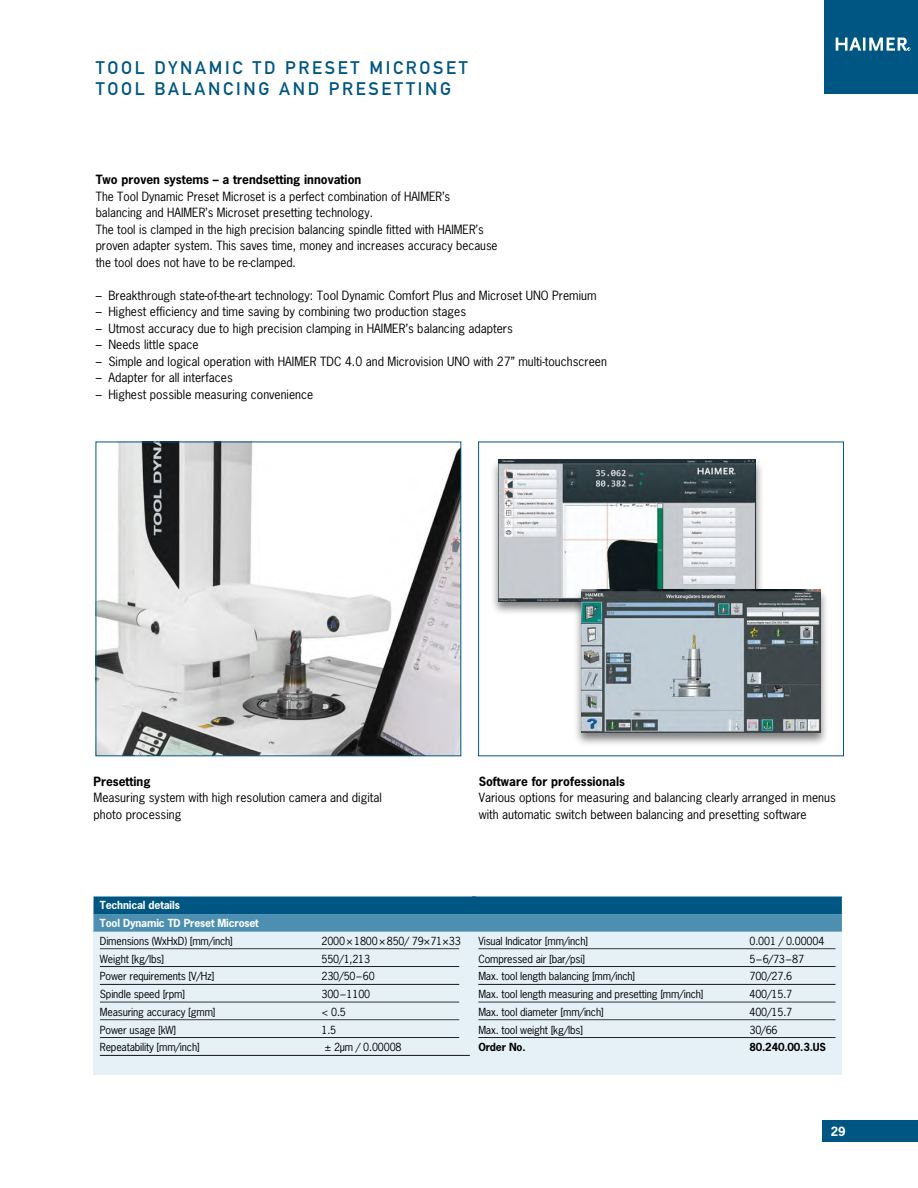
<style>
.page{position:relative;width:918px;height:1188px;background:#fff}
.page>*{position:absolute;margin:0;border:0;box-sizing:border-box;transform-origin:0 0}
.Headline_Kapitel{font:18px "DIN Mittelschrift";letter-spacing:.15em;color:#005682}
.Copy_8_11{font:12px/16.5px "News Gothic";color:#000}
.Copy_8_11-2{font:700 12px "News Gothic";color:#000}
.Copy_8_11_Bold{font:700 12px "News Gothic";color:#000}
.t1{font:700 12px "News Gothic";color:#fff}
.Tabelle_Copy_letzte{font:10.5px "News Gothic";letter-spacing:-.015em;color:#000}
.Tabelle_Kopf_hell{font:700 10.5px "News Gothic";letter-spacing:-.015em;color:#fff}
.Tabelle_Copy_letzte-2{font:700 10.5px "News Gothic";letter-spacing:-.015em;color:#000}
.Tabelle_Kopf_dunkel{font:700 10.5px "News Gothic";letter-spacing:-.015em;color:#fff}
</style>
<div class="page">
<div style="left:824px;top:0;width:94px;height:94px;background:#005682"></div>
<svg style="left:836px;top:38px;width:74px;height:13px"></svg>
<div style="left:822px;top:1120px;width:96px;height:21px;background:#005682"></div>
<img style="left:98px;top:444px;width:361px;height:310px">
<div style="left:490px;top:458px;width:274px;height:158px;background:#000;opacity:.51"></div>
<img style="left:498px;top:460px;width:258px;height:141px">
<div style="left:573px;top:588px;width:256px;height:159px;background:#000;opacity:.51"></div>
<img style="left:582px;top:589px;width:239px;height:143px">
<div style="left:478px;top:442px;width:366px;height:314px;border:1px solid #005682"></div>
<div style="left:94px;top:897px;width:382px;height:18px;background:#005682"></div>
<div style="left:94px;top:914px;width:382px;height:18px;background:#4d8fb0"></div>
<div style="left:94px;top:932px;width:382px;height:18px;background:#e6f1f7"></div>
<div style="left:94px;top:949px;width:382px;height:18px;background:#e6f1f7"></div>
<hr style="left:100px;top:966px;width:359px;height:1px;background:#000">
<div style="left:94px;top:967px;width:382px;height:18px;background:#e6f1f7"></div>
<hr style="left:100px;top:984px;width:359px;height:1px;background:#000">
<div style="left:94px;top:985px;width:382px;height:18px;background:#e6f1f7"></div>
<hr style="left:100px;top:1002px;width:359px;height:1px;background:#000">
<div style="left:94px;top:1003px;width:382px;height:18px;background:#e6f1f7"></div>
<div style="left:94px;top:1020px;width:382px;height:18px;background:#e6f1f7"></div>
<hr style="left:100px;top:1037px;width:359px;height:1px;background:#000">
<div style="left:94px;top:1038px;width:382px;height:18px;background:#e6f1f7"></div>
<hr style="left:100px;top:1055px;width:370px;height:1px;background:#000">
<div style="left:94px;top:1056px;width:382px;height:18px;background:#e6f1f7"></div>
<div style="left:472px;top:901px;width:370px;height:174px;background:#e6f1f7"></div>
<div style="left:472px;top:897px;width:370px;height:18px;background:#005682"></div>
<div style="left:472px;top:914px;width:370px;height:18px;background:#4d8fb0"></div>
<hr style="left:478px;top:966px;width:358px;height:1px;background:#000">
<hr style="left:478px;top:984px;width:358px;height:1px;background:#000">
<hr style="left:478px;top:1002px;width:358px;height:1px;background:#000">
<hr style="left:478px;top:1037px;width:358px;height:1px;background:#000">
<p class="Headline_Kapitel" style="left:96px;top:57px;width:374px">TOOL DYNAMIC TD PRESET MICROSET</p>
<p class="Headline_Kapitel" style="left:96px;top:78px;width:357px">TOOL BALANCING AND PRESETTING</p>
<p class="Copy_8_11-2" style="left:96px;top:172px;width:267px">Two proven systems – a trendsetting innovation</p>
<p class="Copy_8_11" style="left:96px;top:188px;width:356px">The Tool Dynamic Preset Microset is a perfect combination of HAIMER’s</p>
<p class="Copy_8_11" style="left:96px;top:204px;width:279px">balancing and HAIMER’s Microset presetting technology.</p>
<p class="Copy_8_11" style="left:96px;top:221px;width:403px">The tool is clamped in the high precision balancing spindle fitted with HAIMER’s proven adapter system. This saves time, money and increases accuracy because the tool does not have to be re-clamped.</p>
<p class="Copy_8_11" style="left:96px;top:287px;width:502px">– Breakthrough state-of-the-art technology: Tool Dynamic Comfort Plus and Microset UNO Premium</p>
<p class="Copy_8_11" style="left:96px;top:303px;width:372px">– Highest efficiency and time saving by combining two production stages</p>
<p class="Copy_8_11" style="left:96px;top:320px;width:419px">– Utmost accuracy due to high precision clamping in HAIMER’s balancing adapters</p>
<p class="Copy_8_11" style="left:96px;top:336px;width:104px">– Needs little space</p>
<p class="Copy_8_11" style="left:96px;top:353px;width:513px">– Simple and logical operation with HAIMER TDC 4.0 and Microvision UNO with 27” multi-touchscreen</p>
<p class="Copy_8_11" style="left:96px;top:369px;width:139px">– Adapter for all interfaces</p>
<p class="Copy_8_11" style="left:96px;top:386px;width:219px">– Highest possible measuring convenience</p>
<p class="Copy_8_11_Bold" style="left:94px;top:773px;width:59px">Presetting</p>
<p class="Copy_8_11" style="left:94px;top:790px;width:290px">Measuring system with high resolution camera and digital photo processing</p>
<p class="Copy_8_11_Bold" style="left:479px;top:773px;width:148px">Software for professionals</p>
<p class="Copy_8_11" style="left:479px;top:790px;width:359px">Various options for measuring and balancing clearly arranged in menus with automatic switch between balancing and presetting software</p>
<p class="Tabelle_Kopf_dunkel" style="left:100px;top:898px;width:81px">Technical details</p>
<p class="Tabelle_Kopf_hell" style="left:100px;top:916px;width:160px">Tool Dynamic TD Preset Microset</p>
<p class="Tabelle_Copy_letzte" style="left:100px;top:934px;width:135px">Dimensions (WxHxD) [mm/inch]</p>
<p class="Tabelle_Copy_letzte" style="left:322px;top:934px;width:141px">2000×1800×850/ 79×71×33</p>
<p class="Tabelle_Copy_letzte" style="left:100px;top:952px;width:66px">Weight [kg/lbs]</p>
<p class="Tabelle_Copy_letzte" style="left:322px;top:952px;width:50px">550/1,213</p>
<p class="Tabelle_Copy_letzte" style="left:100px;top:970px;width:116px">Power requirements [V/Hz]</p>
<p class="Tabelle_Copy_letzte" style="left:322px;top:970px;width:55px">230/50–60</p>
<p class="Tabelle_Copy_letzte" style="left:100px;top:987px;width:87px">Spindle speed [rpm]</p>
<p class="Tabelle_Copy_letzte" style="left:322px;top:987px;width:50px">300–1100</p>
<p class="Tabelle_Copy_letzte" style="left:100px;top:1005px;width:117px">Measuring accuracy [gmm]</p>
<p class="Tabelle_Copy_letzte" style="left:322px;top:1005px;width:26px">&lt; 0.5</p>
<p class="Tabelle_Copy_letzte" style="left:100px;top:1023px;width:78px">Power usage [kW]</p>
<p class="Tabelle_Copy_letzte" style="left:322px;top:1023px;width:16px">1.5</p>
<p class="Tabelle_Copy_letzte" style="left:100px;top:1041px;width:101px">Repeatability [mm/inch]</p>
<p class="Tabelle_Copy_letzte" style="left:324px;top:1041px;width:79px">± 2µm / 0.00008</p>
<p class="Tabelle_Copy_letzte" style="left:478px;top:934px;width:111px">Visual Indicator [mm/inch]</p>
<p class="Tabelle_Copy_letzte" style="left:749px;top:934px;width:76px">0.001 / 0.00004</p>
<p class="Tabelle_Copy_letzte" style="left:478px;top:952px;width:108px">Compressed air [bar/psi]</p>
<p class="Tabelle_Copy_letzte" style="left:749px;top:952px;width:56px">5–6/73–87</p>
<p class="Tabelle_Copy_letzte" style="left:478px;top:970px;width:158px">Max. tool length balancing [mm/inch]</p>
<p class="Tabelle_Copy_letzte" style="left:749px;top:970px;width:44px">700/27.6</p>
<p class="Tabelle_Copy_letzte" style="left:478px;top:987px;width:227px">Max. tool length measuring and presetting [mm/inch]</p>
<p class="Tabelle_Copy_letzte" style="left:749px;top:987px;width:44px">400/15.7</p>
<p class="Tabelle_Copy_letzte" style="left:478px;top:1005px;width:127px">Max. tool diameter [mm/inch]</p>
<p class="Tabelle_Copy_letzte" style="left:749px;top:1005px;width:44px">400/15.7</p>
<p class="Tabelle_Copy_letzte" style="left:478px;top:1023px;width:106px">Max. tool weight [kg/lbs]</p>
<p class="Tabelle_Copy_letzte" style="left:749px;top:1023px;width:30px">30/66</p>
<p class="Tabelle_Copy_letzte-2" style="left:478px;top:1040px;width:49px">Order No.</p>
<p class="Tabelle_Copy_letzte-2" style="left:749px;top:1040px;width:78px">80.240.00.3.US</p>
<p class="t1" style="left:831px;top:1123px;width:16px">29</p>
</div>
